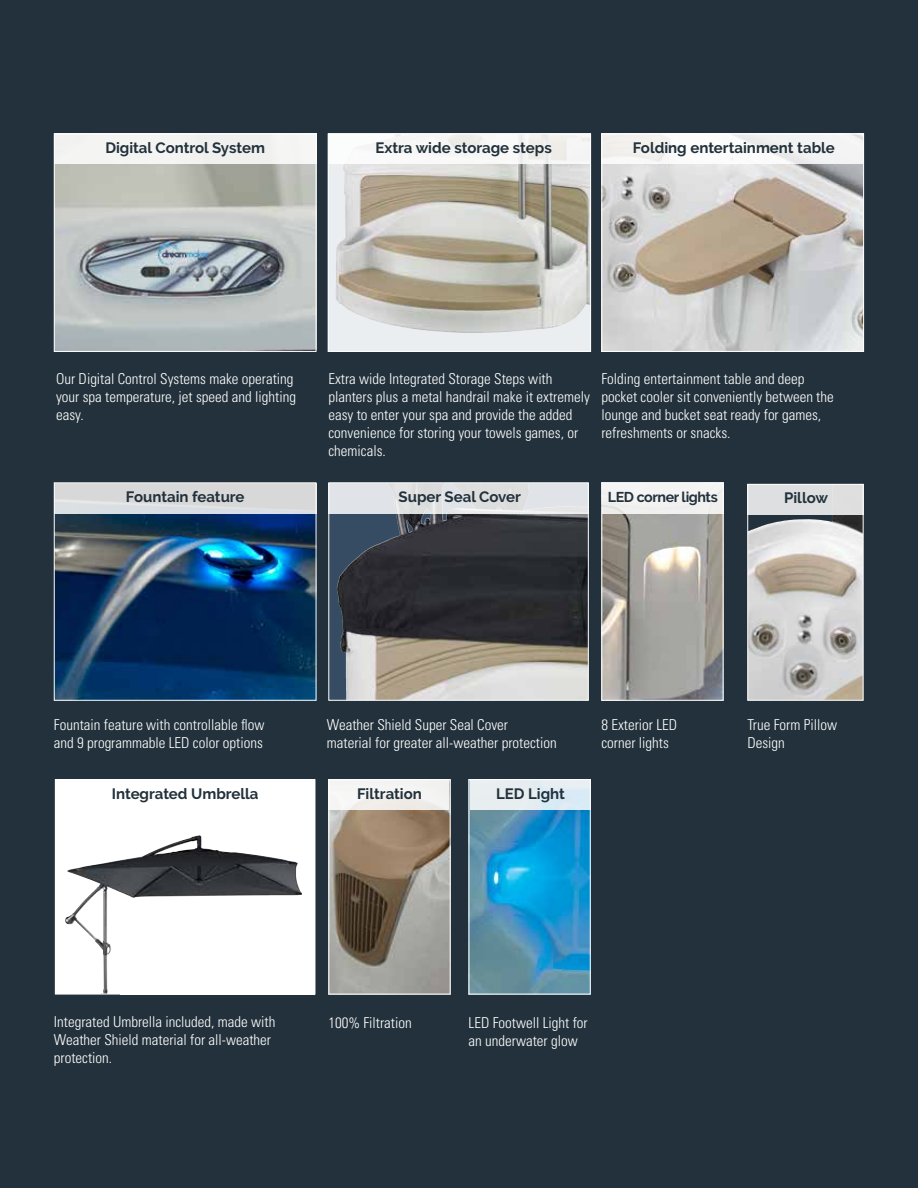
<style>
.page{position:relative;width:918px;height:1188px;background:#22313b}
.page>*{position:absolute;margin:0;border:0;box-sizing:border-box;transform-origin:0 0}
.t1{font:300 condensed 15px/18px "Univers";color:#fff}
.t2{font:700 15px "Raleway";color:#22313b}
.t3{font:700 14.25px "Raleway";letter-spacing:-.03em;color:#22313b}
</style>
<div class="page">
<svg style="left:330px;top:164px;width:259px;height:186px;background:#c4c1b7"></svg>
<div style="left:328px;top:134px;width:263px;height:218px;border:1px solid #fff"></div>
<img style="left:56px;top:164px;width:258px;height:186px">
<div style="left:54px;top:134px;width:262px;height:218px;border:1px solid #fff"></div>
<svg style="left:330px;top:513px;width:257px;height:186px"></svg>
<img style="left:387px;top:513px;width:89px;height:16px">
<div style="left:328px;top:482px;width:261px;height:219px;border:1px solid #fff"></div>
<img style="left:330px;top:810px;width:119px;height:182px">
<div style="left:328px;top:779px;width:123px;height:215px;border:1px solid #fff"></div>
<img style="left:56px;top:513px;width:258px;height:186px">
<div style="left:54px;top:482px;width:262px;height:219px;border:1px solid #fff"></div>
<img style="left:471px;top:810px;width:118px;height:182px">
<div style="left:469px;top:779px;width:122px;height:215px;border:1px solid #fff"></div>
<img style="left:749px;top:514px;width:113px;height:185px">
<div style="left:747px;top:484px;width:117px;height:217px;border:1px solid #fff"></div>
<img style="left:603px;top:513px;width:118px;height:186px">
<div style="left:601px;top:482px;width:122px;height:219px;border:1px solid #fff"></div>
<svg style="left:57px;top:781px;width:256px;height:211px;background:#d3d4d5"></svg>
<img style="left:152px;top:835px;width:47px;height:17px">
<img style="left:603px;top:164px;width:259px;height:186px">
<div style="left:601px;top:134px;width:263px;height:218px;border:1px solid #fff"></div>
<div style="left:54px;top:134px;width:262px;height:30px;background:#f4f4f3"></div>
<div style="left:54px;top:483px;width:262px;height:30px;background:linear-gradient(to right,#dadcde,#d8d8d9)"></div>
<div style="left:55px;top:779px;width:253px;height:31px;background:#fff"></div>
<div style="left:747px;top:484px;width:117px;height:30px;background:#dddfe1"></div>
<div style="left:121px;top:964px;width:194px;height:31px;background:#fff"></div>
<div style="left:328px;top:779px;width:121px;height:31px;background:#f3f4f3"></div>
<div style="left:470px;top:779px;width:121px;height:31px;background:linear-gradient(to right,#ebeeee,#dbebf5)"></div>
<div style="left:328px;top:483px;width:261px;height:30px;background:#e0e3e7"></div>
<div style="left:602px;top:483px;width:121px;height:30px;background:#f2f2f1"></div>
<div style="left:328px;top:134px;width:263px;height:30px;background:linear-gradient(to right,#fafbfb,#f1f1ef)"></div>
<div style="left:601px;top:134px;width:263px;height:30px;background:#f4f4f5"></div>
<p class="t2" style="left:105px;top:139px;width:161px">Digital Control System</p>
<p class="t2" style="left:375px;top:139px;width:178px">Extra wide storage steps</p>
<p class="t2" style="left:633px;top:139px;width:204px">Folding entertainment table</p>
<p class="t1" style="left:56px;top:369px;width:241px">Our Digital Control Systems make operating your spa temperature, jet speed and lighting easy.</p>
<p class="t1" style="left:328px;top:369px;width:263px">Extra wide Integrated Storage Steps with planters plus a metal handrail make it extremely easy to enter your spa and provide the added convenience for storing your towels games, or chemicals.</p>
<p class="t1" style="left:601px;top:369px;width:234px">Folding entertainment table and deep pocket cooler sit conveniently between the lounge and bucket seat ready for games, refreshments or snacks.</p>
<p class="t2" style="left:126px;top:489px;width:120px">Fountain feature</p>
<p class="t2" style="left:399px;top:489px;width:124px">Super Seal Cover</p>
<p class="t3" style="left:608px;top:488px;width:111px">LED corner lights</p>
<p class="t2" style="left:784px;top:489px;width:46px">Pillow</p>
<p class="t1" style="left:54px;top:716px;width:212px">Fountain feature with controllable flow and 9 programmable LED color options</p>
<p class="t1" style="left:601px;top:716px;width:77px">8 Exterior LED corner lights</p>
<p class="t1" style="left:327px;top:716px;width:231px">Weather Shield Super Seal Cover material for greater all-weather protection</p>
<p class="t2" style="left:112px;top:785px;width:148px">Integrated Umbrella</p>
<p class="t2" style="left:357px;top:785px;width:66px">Filtration</p>
<p class="t2" style="left:496px;top:785px;width:70px">LED Light</p>
<p class="t1" style="left:747px;top:716px;width:91px">True Form Pillow<br>Design</p>
<p class="t1" style="left:54px;top:1013px;width:223px">Integrated Umbrella included, made with<br>Weather Shield material for all-weather protection.</p>
<p class="t1" style="left:328px;top:1013px;width:85px">100% Filtration</p>
<p class="t1" style="left:469px;top:1014px;width:121px">LED Footwell Light for an underwater glow</p>
</div>
